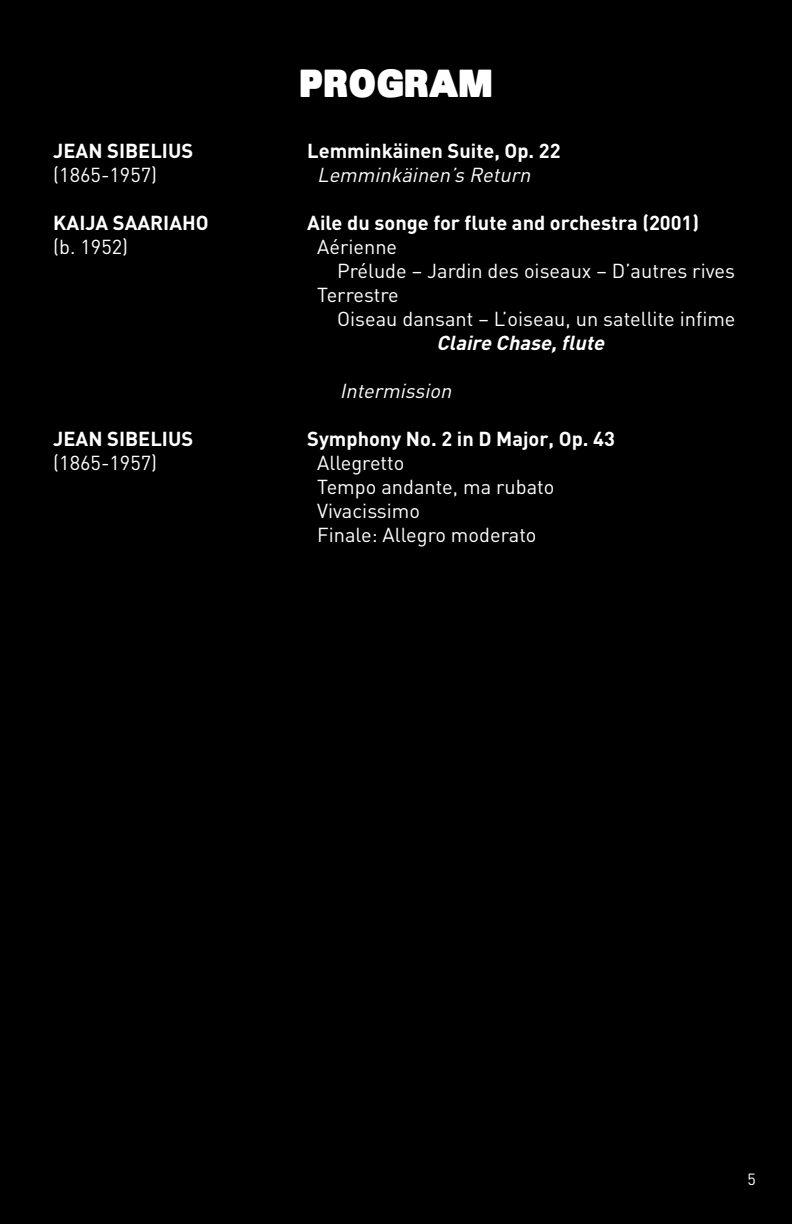
<style>
.page{position:relative;width:792px;height:1224px;background:#000}
.page>*{position:absolute;margin:0;border:0;box-sizing:border-box;transform-origin:0 0}
.t1{font:900 38px "Sans";color:#fff}
.t2{font:20px "DIN";color:#fff}
.t3{font:700 20px "DIN";color:#fff}
.t4{font:italic 20px "DIN";color:#fff}
.t5{font:italic 700 20px "DIN";color:#fff}
.t6{font:16px "DIN";color:#fff}
</style>
<div class="page">
<p class="t1" style="left:299px;top:58px;width:195px">PROGRAM</p>
<p class="t3" style="left:53px;top:137px;width:141px">JEAN SIBELIUS</p>
<p class="t3" style="left:307px;top:137px;width:255px">Lemminkäinen Suite, Op. 22</p>
<p class="t2" style="left:53px;top:162px;width:105px">(1865-1957)</p>
<p class="t4" style="left:317px;top:162px;width:220px">Lemminkäinen’s Return</p>
<p class="t3" style="left:53px;top:209px;width:157px">KAIJA SAARIAHO</p>
<p class="t3" style="left:307px;top:209px;width:393px">Aile du songe for flute and orchestra (2001)</p>
<p class="t2" style="left:53px;top:234px;width:76px">(b. 1952)</p>
<p class="t2" style="left:317px;top:234px;width:81px">Aérienne</p>
<p class="t2" style="left:337px;top:258px;width:399px">Prélude – Jardin des oiseaux – D’autres rives</p>
<p class="t2" style="left:317px;top:282px;width:83px">Terrestre</p>
<p class="t2" style="left:337px;top:306px;width:400px">Oiseau dansant – L’oiseau, un satellite infime</p>
<p class="t5" style="left:436px;top:329px;width:174px">Claire Chase,flute</p>
<p class="t4" style="left:340px;top:378px;width:118px">Intermission</p>
<p class="t3" style="left:53px;top:425px;width:141px">JEAN SIBELIUS</p>
<p class="t3" style="left:307px;top:425px;width:309px">Symphony No. 2 in D Major, Op. 43</p>
<p class="t2" style="left:53px;top:450px;width:105px">(1865-1957)</p>
<p class="t2" style="left:317px;top:450px;width:89px">Allegretto</p>
<p class="t2" style="left:317px;top:474px;width:239px">Tempo andante, ma rubato</p>
<p class="t2" style="left:317px;top:498px;width:104px">Vivacissimo</p>
<p class="t2" style="left:317px;top:522px;width:221px">Finale: Allegro moderato</p>
<p class="t6" style="left:748px;top:1170px;width:10px">5</p>
</div>
